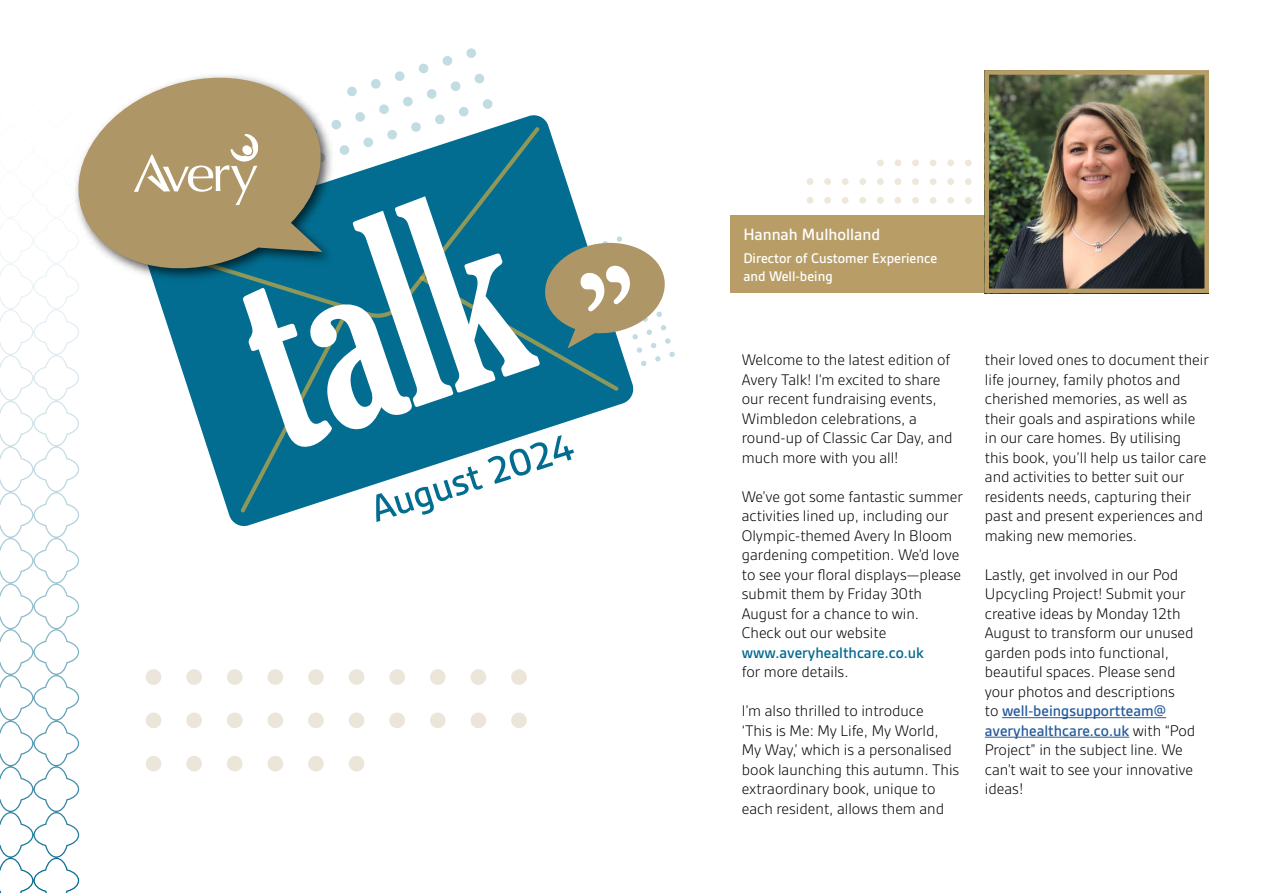
<style>
.page{position:relative;width:1263px;height:893px;background:#fff}
.page>*{position:absolute;margin:0;border:0;box-sizing:border-box;transform-origin:0 0}
.t1{font:500 17.55px "Gesta";color:#fff}
.t2{font:300 16.5px/19.5px "Gesta";color:#000}
.t3{font:500 16.5px "Gesta";color:#00688e}
.t4{font:500 15px/18px "Gesta";color:#fff}
.s1{font-weight:500;color:#275b9b}
</style>
<div class="page">
<div style="left:146px;top:669px;width:15px;height:16px;background:#ebe5da;border-radius:50%"></div>
<svg style="left:186px;top:669px;width:16px;height:16px"></svg>
<div style="left:227px;top:669px;width:16px;height:16px;background:#ebe5da;border-radius:50%"></div>
<div style="left:267px;top:669px;width:16px;height:16px;background:#ebe5da;border-radius:50%"></div>
<svg style="left:308px;top:669px;width:16px;height:16px"></svg>
<div style="left:349px;top:669px;width:15px;height:16px;background:#ebe5da;border-radius:50%"></div>
<div style="left:389px;top:669px;width:16px;height:16px;background:#ebe5da;border-radius:50%"></div>
<div style="left:430px;top:669px;width:16px;height:16px;background:#ebe5da;border-radius:50%"></div>
<div style="left:470px;top:669px;width:16px;height:16px;background:#ebe5da;border-radius:50%"></div>
<svg style="left:511px;top:669px;width:16px;height:16px"></svg>
<div style="left:146px;top:712px;width:15px;height:16px;background:#ebe5da;border-radius:50%"></div>
<svg style="left:186px;top:712px;width:16px;height:16px"></svg>
<svg style="left:227px;top:712px;width:16px;height:16px"></svg>
<div style="left:267px;top:712px;width:16px;height:16px;background:#ebe5da;border-radius:50%"></div>
<div style="left:308px;top:712px;width:16px;height:16px;background:#ebe5da;border-radius:50%"></div>
<div style="left:349px;top:712px;width:15px;height:16px;background:#ebe5da;border-radius:50%"></div>
<svg style="left:389px;top:712px;width:16px;height:16px"></svg>
<svg style="left:430px;top:712px;width:16px;height:16px"></svg>
<div style="left:470px;top:712px;width:16px;height:16px;background:#ebe5da;border-radius:50%"></div>
<div style="left:511px;top:712px;width:16px;height:16px;background:#ebe5da;border-radius:50%"></div>
<div style="left:146px;top:756px;width:15px;height:15px;background:#ebe5da;border-radius:50%"></div>
<div style="left:186px;top:756px;width:16px;height:15px;background:#ebe5da;border-radius:50%"></div>
<div style="left:227px;top:756px;width:16px;height:15px;background:#ebe5da;border-radius:50%"></div>
<div style="left:267px;top:756px;width:16px;height:15px;background:#ebe5da;border-radius:50%"></div>
<div style="left:308px;top:756px;width:16px;height:15px;background:#ebe5da;border-radius:50%"></div>
<div style="left:349px;top:756px;width:15px;height:15px;background:#ebe5da;border-radius:50%"></div>
<svg style="left:79px;top:102px;width:55px;height:169px;fill:#ae9666"></svg>
<svg style="left:134px;top:48px;width:541px;height:474px"></svg>
<hr style="left:1002px;top:717px;width:164px;height:1px;background:#275b9b">
<hr style="left:985px;top:737px;width:144px;height:1px;background:#275b9b">
<svg style="left:965px;top:197px;width:7px;height:7px"></svg>
<svg style="left:947px;top:197px;width:7px;height:7px"></svg>
<svg style="left:930px;top:197px;width:6px;height:7px"></svg>
<svg style="left:912px;top:197px;width:7px;height:7px"></svg>
<svg style="left:894px;top:197px;width:7px;height:7px"></svg>
<svg style="left:877px;top:197px;width:7px;height:7px"></svg>
<svg style="left:859px;top:197px;width:7px;height:7px"></svg>
<svg style="left:842px;top:197px;width:6px;height:7px"></svg>
<svg style="left:824px;top:197px;width:7px;height:7px"></svg>
<svg style="left:807px;top:197px;width:6px;height:7px"></svg>
<svg style="left:965px;top:178px;width:7px;height:7px"></svg>
<svg style="left:947px;top:178px;width:7px;height:7px"></svg>
<svg style="left:930px;top:178px;width:6px;height:7px"></svg>
<svg style="left:912px;top:178px;width:7px;height:7px"></svg>
<svg style="left:894px;top:178px;width:7px;height:7px"></svg>
<svg style="left:877px;top:178px;width:7px;height:7px"></svg>
<svg style="left:859px;top:178px;width:7px;height:7px"></svg>
<svg style="left:842px;top:178px;width:7px;height:7px"></svg>
<svg style="left:824px;top:178px;width:7px;height:7px"></svg>
<svg style="left:807px;top:178px;width:6px;height:7px"></svg>
<svg style="left:965px;top:160px;width:7px;height:6px"></svg>
<svg style="left:947px;top:160px;width:7px;height:6px"></svg>
<svg style="left:930px;top:159px;width:6px;height:7px"></svg>
<svg style="left:912px;top:159px;width:7px;height:7px"></svg>
<svg style="left:894px;top:159px;width:7px;height:7px"></svg>
<svg style="left:877px;top:159px;width:7px;height:7px"></svg>
<div style="left:730px;top:216px;width:479px;height:77px;background:#b89e66"></div>
<img style="left:989px;top:75px;width:215px;height:213px">
<div style="left:984px;top:70px;width:225px;height:223px;border:4px solid #b89e66"></div>
<svg style="left:0;top:172px;width:79px;height:721px"></svg>
<p class="t1" style="left:743px;top:224px;width:138px">Hannah Mulholland</p>
<p class="t4" style="left:743px;top:249px;width:195px">Director of Customer Experience and Well-being</p>
<p class="t2" style="left:742px;top:350px;width:212px">Welcome to the latest edition of<br>Avery Talk! I’m excited to share our recent fundraising events,<br>Wimbledon celebrations, a round-up of Classic Car Day, and much more with you all!</p>
<p class="t2" style="left:742px;top:486px;width:223px">We’ve got some fantastic summer activities lined up, including our<br>Olympic-themed Avery In Bloom gardening competition. We’d love to see your floral displays—please submit them by Friday 30th<br>August for a chance to win.<br>Check out our website</p>
<p class="t3" style="left:742px;top:643px;width:184px">www.averyhealthcare.co.uk</p>
<p class="t2" style="left:742px;top:662px;width:108px">for more details.</p>
<p class="t2" style="left:742px;top:701px;width:219px">I’m also thrilled to introduce<br>‘This is Me: My Life, My World,<br>My Way,’ which is a personalised book launching this autumn. This extraordinary book, unique to each resident, allows them and</p>
<p class="t2" style="left:985px;top:350px;width:226px">their loved ones to document their life journey, family photos and cherished memories, as well as their goals and aspirations while in our care homes. By utilising this book, you’ll help us tailor care and activities to better suit our residents needs, capturing their past and present experiences and making new memories.</p>
<p class="t2" style="left:985px;top:564px;width:212px">Lastly, get involved in our Pod<br>Upcycling Project! Submit your creative ideas by Monday 12th<br>August to transform our unused garden pods into functional, beautiful spaces. Please send your photos and descriptions<br>to <span class="s1">well-beingsupportteam@ averyhealthcare.co.uk</span> with “Pod<br>Project” in the subject line. We can’t wait to see your innovative ideas!</p>
</div>
